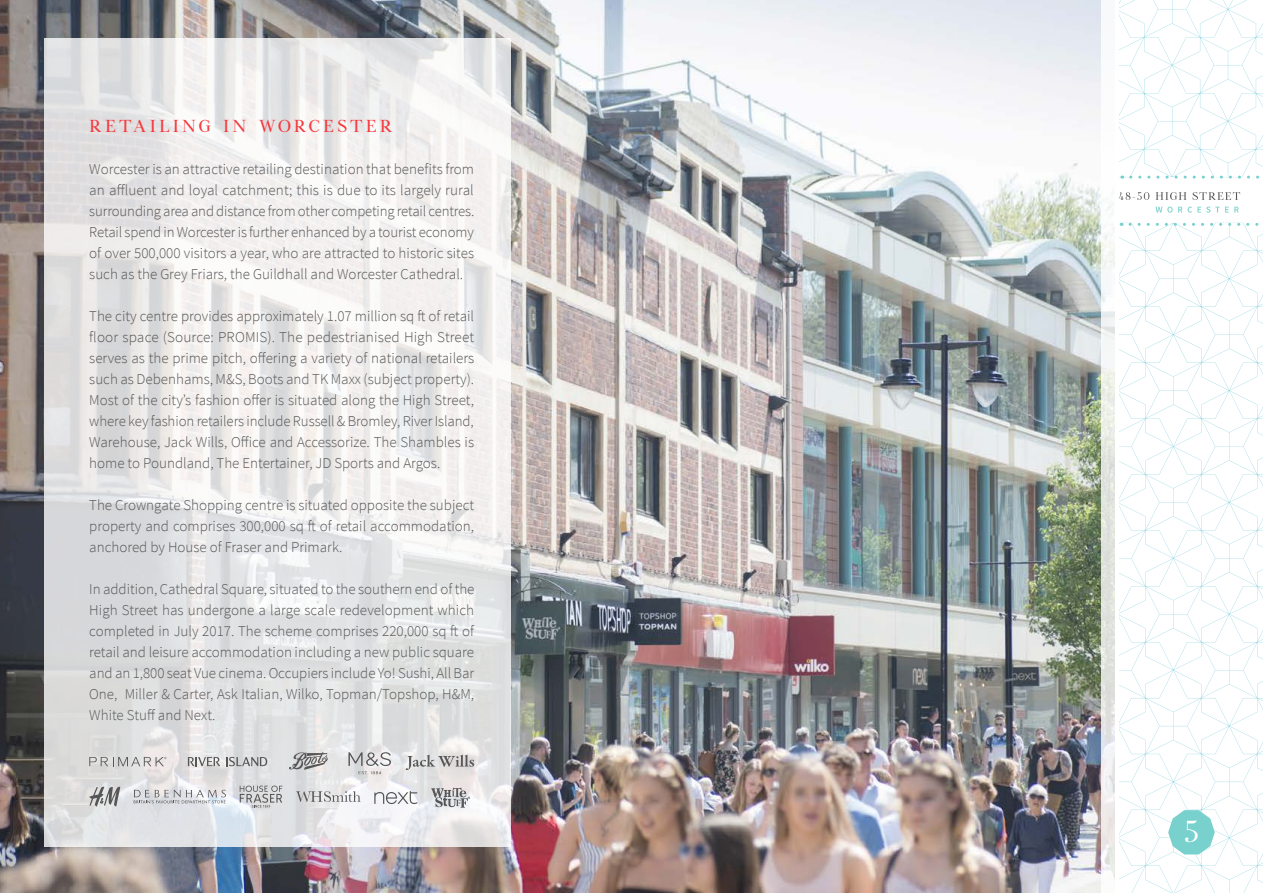
<style>
.page{position:relative;width:1263px;height:893px;background:#fff}
.page>*{position:absolute;margin:0;border:0;box-sizing:border-box;transform-origin:0 0}
.t1{font:31.5px "Botera TFE";color:#fff}
.t2{font:18px "Botera TFE";letter-spacing:.17em;color:#f7373c}
.t3{font:300 15px/21px "Source Sans Pro";color:#565656;text-align:justify}
</style>
<div class="page">
<svg style="left:1155px;top:207px;width:84px;height:6px"></svg>
<svg style="left:1119px;top:192px;width:121px;height:8px"></svg>
<svg style="left:1119px;top:0;width:144px;height:179px"></svg>
<svg style="left:1119px;top:223px;width:144px;height:670px"></svg>
<img style="left:0;top:0;width:1101px;height:893px">
<svg style="left:45px;top:38px;width:466px;height:809px"></svg>
<svg style="left:1101px;top:203px;width:14px;height:677px"></svg>
<svg style="left:89px;top:757px;width:78px;height:9px"></svg>
<svg style="left:289px;top:752px;width:39px;height:18px"></svg>
<svg style="left:188px;top:757px;width:32px;height:9px"></svg>
<svg style="left:226px;top:757px;width:41px;height:9px"></svg>
<svg style="left:89px;top:786px;width:31px;height:21px"></svg>
<svg style="left:134px;top:789px;width:92px;height:14px"></svg>
<svg style="left:296px;top:791px;width:65px;height:11px"></svg>
<svg style="left:348px;top:752px;width:43px;height:23px"></svg>
<svg style="left:374px;top:791px;width:44px;height:14px"></svg>
<svg style="left:406px;top:755px;width:68px;height:15px"></svg>
<svg style="left:240px;top:785px;width:42px;height:23px"></svg>
<svg style="left:431px;top:788px;width:39px;height:20px"></svg>
<p class="t2" style="left:89px;top:115px;width:305px">RETAILING IN WORCESTER</p>
<p class="t3" style="left:89px;top:159px;width:387px">Worcester is an attractive retailing destination that benefits from an affluent and loyal catchment; this is due to its largely rural surrounding area and distance from other competing retail centres.<br>Retail spend in Worcester is further enhanced by a tourist economy of over 500,000 visitors a year, who are attracted to historic sites such as the Grey Friars, the Guildhall and Worcester Cathedral.</p>
<p class="t3" style="left:89px;top:306px;width:386px">The city centre provides approximately 1.07 million sq ft of retail floor space (Source: PROMIS). The pedestrianised High Street serves as the prime pitch, offering a variety of national retailers such as Debenhams, M&amp;S, Boots and TK Maxx (subject property).<br>Most of the city’s fashion offer is situated along the High Street, where key fashion retailers include Russell &amp; Bromley, River Island, Warehouse, Jack Wills, Office and Accessorize. The Shambles is home to Poundland, The Entertainer, JD Sports and Argos.</p>
<p class="t3" style="left:89px;top:495px;width:386px">The Crowngate Shopping centre is situated opposite the subject property and comprises 300,000 sq ft of retail accommodation, anchored by House of Fraser and Primark.</p>
<p class="t3" style="left:89px;top:579px;width:387px">In addition, Cathedral Square, situated to the southern end of the High Street has undergone a large scale redevelopment which completed in July 2017. The scheme comprises 220,000 sq ft of retail and leisure accommodation including a new public square and an 1,800 seat Vue cinema. Occupiers include Yo! Sushi, All Bar One, Miller &amp; Carter, Ask Italian, Wilko, Topman/Topshop, H&amp;M, White Stuff and Next.</p>
<h1 class="t1" style="left:1184px;top:811px;width:16px">5</h1>
</div>
